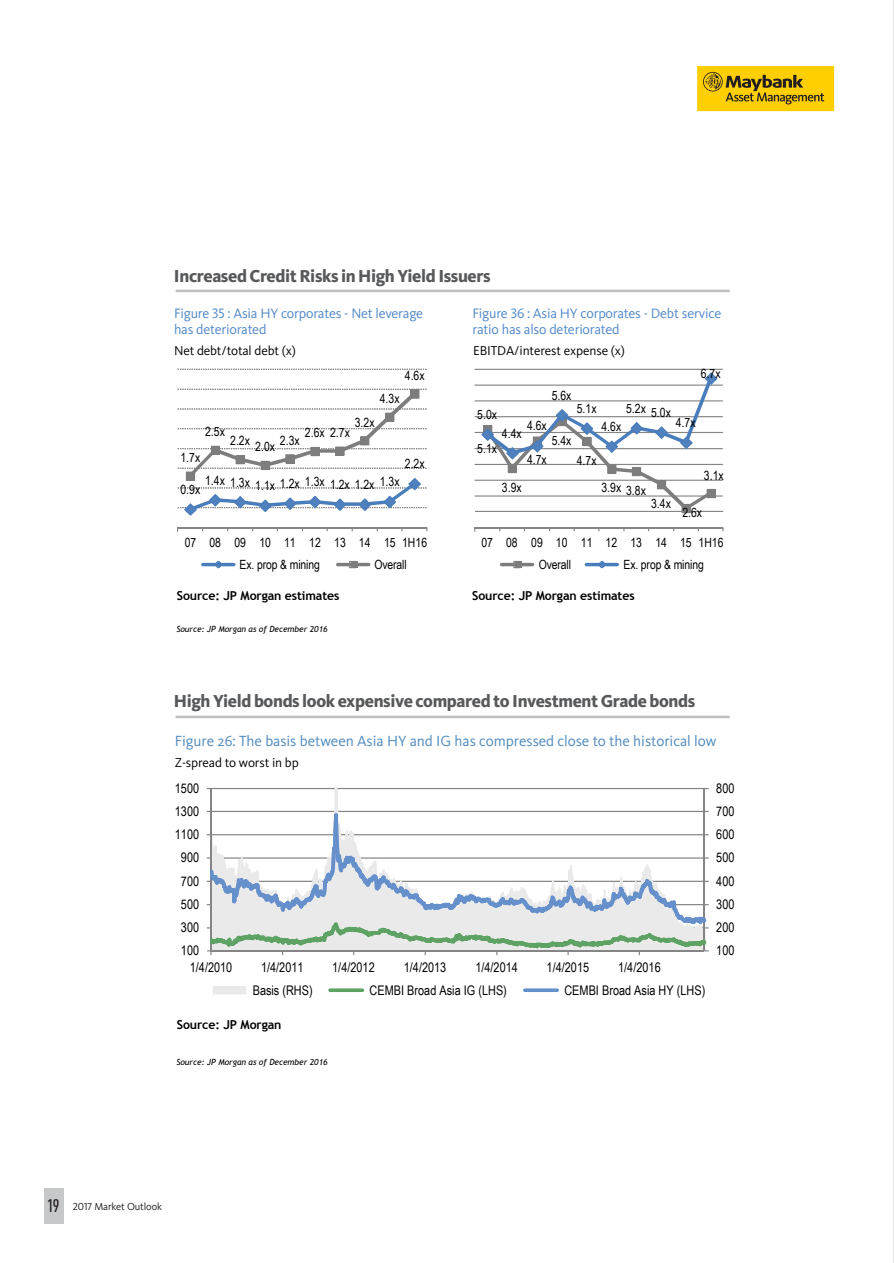
<style>
.page{position:relative;width:894px;height:1263px;background:#fff}
.page>*{position:absolute;margin:0;border:0;box-sizing:border-box;transform-origin:0 0}
.t1{font:800 18px "Kievit OT";letter-spacing:-.02em;color:#58595b}
.t2{font:15.3px "Kievit OT";letter-spacing:-.005em;color:#4f8abe}
.t3{font:14.1px/16.6px "Kievit OT";letter-spacing:-.015em;color:#5087c7}
.t4{font:13.2px "Arial Narrow";color:#000}
.t5{font:13.2px "Kievit OT";letter-spacing:-.01em;color:#000}
.t6{font:12.75px/21.6px "Arial Narrow";color:#000}
.t7{font:700 12.3px "Trebuchet MS";letter-spacing:-.01em;color:#000}
.t8{font:10.5px "Kievit OT";letter-spacing:-.01em;color:#231f20}
.t9{font:italic 8.4px "Trebuchet MS";color:#000}
.s1{font-family:"DIN Pro";font-weight:500;font-stretch:condensed;font-size:18px}
</style>
<div class="page">
<hr style="left:893px;top:0;width:1px;height:1263px;background:#e6e7e8">
<div style="left:696px;top:66px;width:137px;height:45px;background:#ffcf01"></div>
<svg style="left:703px;top:72px;width:120px;height:32px"></svg>
<div style="left:44px;top:1188px;width:19px;height:36px;background:#c7c8ca"></div>
<hr style="left:175px;top:290px;width:554px;height:2px;background:#bec0c2">
<hr style="left:175px;top:716px;width:554px;height:2px;background:#bec0c2">
<svg style="left:211px;top:788px;width:494px;height:23px"></svg>
<hr style="left:703px;top:788px;width:1px;height:163px;background:#858585">
<hr style="left:210px;top:788px;width:1px;height:163px;background:#858585">
<svg style="left:207px;top:811px;width:501px;height:144px"></svg>
<svg style="left:213px;top:986px;width:33px;height:8px"></svg>
<svg style="left:328px;top:988px;width:36px;height:4px"></svg>
<svg style="left:523px;top:988px;width:35px;height:4px"></svg>
<hr style="left:178px;top:527px;width:248px;height:1px;background:#858585">
<svg style="left:178px;top:369px;width:248px;height:147px"></svg>
<hr style="left:201px;top:563px;width:34px;height:3px;background:#4a7dbb;border-radius:2px">
<svg style="left:214px;top:561px;width:9px;height:7px"></svg>
<hr style="left:336px;top:563px;width:34px;height:3px;background:#7d7d7d;border-radius:2px">
<svg style="left:349px;top:561px;width:8px;height:7px"></svg>
<hr style="left:474px;top:511px;width:248px;height:1px;background:#858585">
<hr style="left:474px;top:495px;width:248px;height:2px;background:#858585">
<hr style="left:474px;top:480px;width:248px;height:1px;background:#858585">
<hr style="left:474px;top:464px;width:248px;height:1px;background:#858585">
<hr style="left:474px;top:448px;width:248px;height:1px;background:#858585">
<hr style="left:474px;top:432px;width:248px;height:1px;background:#858585">
<hr style="left:474px;top:416px;width:248px;height:1px;background:#858585">
<hr style="left:474px;top:400px;width:248px;height:1px;background:#858585">
<hr style="left:474px;top:385px;width:248px;height:1px;background:#858585">
<hr style="left:474px;top:369px;width:248px;height:1px;background:#858585">
<hr style="left:474px;top:527px;width:248px;height:1px;background:#858585">
<svg style="left:481px;top:372px;width:236px;height:141px"></svg>
<hr style="left:499px;top:563px;width:35px;height:3px;background:#7d7d7d;border-radius:2px">
<svg style="left:513px;top:561px;width:8px;height:7px"></svg>
<hr style="left:584px;top:563px;width:34px;height:3px;background:#4a7dbb;border-radius:2px">
<svg style="left:598px;top:561px;width:8px;height:7px"></svg>
<h1 class="t1" style="left:174px;top:265px;width:318px">Increased Credit Risks in High Yield Issuers</h1>
<p class="t3" style="left:174px;top:305px;width:250px">Figure 35 : Asia HY corporates - Net leverage has deteriorated</p>
<p class="t3" style="left:472px;top:305px;width:250px">Figure 36 : Asia HY corporates - Debt service ratio has also deteriorated</p>
<p class="t5" style="left:174px;top:343px;width:123px">Net debt/total debt (x)</p>
<p class="t5" style="left:473px;top:343px;width:153px">EBITDA/interest expense (x)</p>
<p class="t6" style="left:404px;top:364px;width:21px">4.6x</p>
<p class="t6" style="left:700px;top:362px;width:21px">6.7x</p>
<p class="t6" style="left:379px;top:387px;width:21px">4.3x</p>
<p class="t6" style="left:354px;top:411px;width:21px">3.2x</p>
<p class="t6" style="left:205px;top:420px;width:21px">2.5x</p>
<p class="t6" style="left:305px;top:421px;width:46px">2.6x 2.7x</p>
<p class="t6" style="left:280px;top:429px;width:21px">2.3x</p>
<p class="t6" style="left:230px;top:430px;width:21px">2.2x</p>
<p class="t6" style="left:255px;top:435px;width:21px">2.0x</p>
<p class="t6" style="left:180px;top:447px;width:21px">1.7x</p>
<p class="t6" style="left:404px;top:452px;width:21px">2.2x</p>
<p class="t6" style="left:551px;top:384px;width:21px">5.6x</p>
<p class="t6" style="left:576px;top:397px;width:21px">5.1x</p>
<p class="t6" style="left:625px;top:399px;width:46px">5.2x 5.0x</p>
<p class="t6" style="left:477px;top:403px;width:21px">5.0x</p>
<p class="t6" style="left:675px;top:411px;width:21px">4.7x</p>
<p class="t6" style="left:526px;top:415px;width:21px">4.6x</p>
<p class="t6" style="left:601px;top:415px;width:21px">4.6x</p>
<p class="t6" style="left:501px;top:422px;width:21px">4.4x</p>
<p class="t6" style="left:551px;top:429px;width:21px">5.4x</p>
<p class="t6" style="left:477px;top:437px;width:21px">5.1x</p>
<p class="t6" style="left:526px;top:448px;width:21px">4.7x</p>
<p class="t6" style="left:576px;top:449px;width:21px">4.7x</p>
<p class="t6" style="left:180px;top:478px;width:21px">0.9x</p>
<p class="t6" style="left:205px;top:471px;width:196px">1.4x 1.3x 1.1x 1.2x 1.3x 1.2x 1.2x 1.3x</p>
<p class="t6" style="left:501px;top:476px;width:21px">3.9x</p>
<p class="t6" style="left:601px;top:478px;width:46px">3.9x 3.8x</p>
<p class="t6" style="left:703px;top:464px;width:21px">3.1x</p>
<p class="t6" style="left:650px;top:492px;width:21px">3.4x</p>
<p class="t6" style="left:682px;top:501px;width:21px">2.6x</p>
<p class="t6" style="left:239px;top:532px;width:189px;text-indent:-55px">07 08 09 10 11 12 13 14 15 1H16<br>Ex. prop &amp; mining</p>
<p class="t6" style="left:374px;top:553px;width:34px">Overall</p>
<p class="t6" style="left:538px;top:532px;width:186px;text-indent:-57px">07 08 09 10 11 12 13 14 15 1H16<br>Overall</p>
<p class="t6" style="left:623px;top:553px;width:82px">Ex. prop &amp; mining</p>
<p class="t7" style="left:177px;top:588px;width:164px">Source: JP Morgan estimates</p>
<p class="t7" style="left:472px;top:588px;width:164px">Source: JP Morgan estimates</p>
<p class="t9" style="left:176px;top:624px;width:152px">Source: JP Morgan as of December 2016</p>
<h1 class="t1" style="left:174px;top:690px;width:522px">High Yield bonds look expensive compared to Investment Grade bonds</h1>
<p class="t2" style="left:175px;top:732px;width:543px">Figure 26: The basis between Asia HY and IG has compressed close to the historical low</p>
<p class="t5" style="left:175px;top:755px;width:125px">Z-spread to worst in bp</p>
<p class="t4" style="left:175px;top:778px;width:26px">1500</p>
<p class="t4" style="left:716px;top:778px;width:20px">800</p>
<p class="t4" style="left:175px;top:802px;width:26px">1300</p>
<p class="t4" style="left:716px;top:802px;width:20px">700</p>
<p class="t4" style="left:175px;top:825px;width:26px">1100</p>
<p class="t4" style="left:716px;top:825px;width:20px">600</p>
<p class="t4" style="left:181px;top:848px;width:20px">900</p>
<p class="t4" style="left:716px;top:848px;width:20px">500</p>
<p class="t4" style="left:181px;top:871px;width:20px">700</p>
<p class="t4" style="left:716px;top:871px;width:20px">400</p>
<p class="t4" style="left:181px;top:894px;width:20px">500</p>
<p class="t4" style="left:716px;top:895px;width:20px">300</p>
<p class="t4" style="left:181px;top:918px;width:20px">300</p>
<p class="t4" style="left:716px;top:918px;width:20px">200</p>
<p class="t4" style="left:181px;top:941px;width:20px">100</p>
<p class="t4" style="left:716px;top:941px;width:20px">100</p>
<p class="t4" style="left:190px;top:958px;width:44px">1/4/2010</p>
<p class="t4" style="left:261px;top:958px;width:44px">1/4/2011</p>
<p class="t4" style="left:332px;top:958px;width:44px">1/4/2012</p>
<p class="t4" style="left:403px;top:958px;width:44px">1/4/2013</p>
<p class="t4" style="left:475px;top:958px;width:44px">1/4/2014</p>
<p class="t4" style="left:546px;top:958px;width:44px">1/4/2015</p>
<p class="t4" style="left:618px;top:958px;width:44px">1/4/2016</p>
<p class="t4" style="left:253px;top:981px;width:61px">Basis (RHS)</p>
<p class="t4" style="left:369px;top:981px;width:139px">CEMBI Broad Asia IG (LHS)</p>
<p class="t4" style="left:564px;top:981px;width:142px">CEMBI Broad Asia HY (LHS)</p>
<p class="t7" style="left:177px;top:1017px;width:106px">Source: JP Morgan</p>
<p class="t9" style="left:176px;top:1057px;width:152px">Source: JP Morgan as of December 2016</p>
<p class="t8" style="left:48px;top:1201px;width:116px"><span class="s1">19</span> 2017 Market Outlook</p>
</div>
